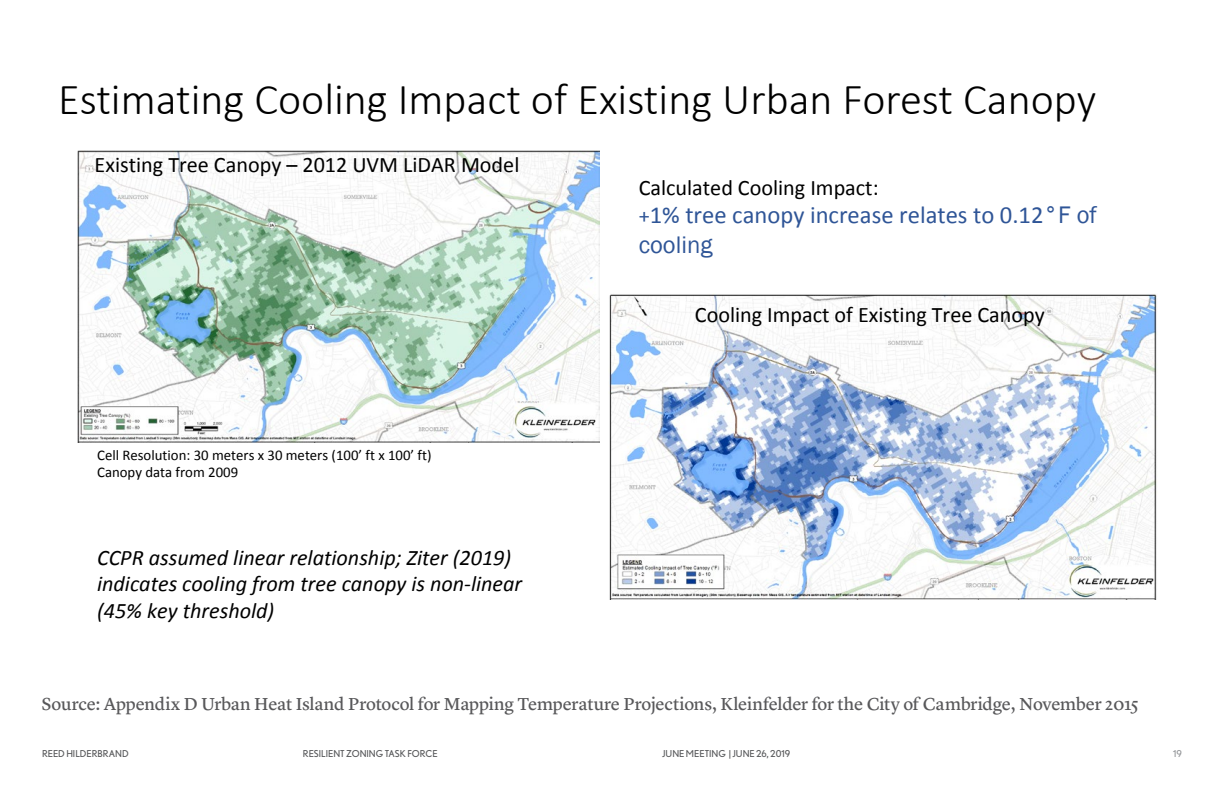
<style>
.page{position:relative;width:1224px;height:792px;background:#fff}
.page>*{position:absolute;margin:0;border:0;box-sizing:border-box;transform-origin:0 0}
.t1{font:300 44.3px "Calibri";color:#000}
.t2{font:24.6px "Calibri";color:#2f5597}
.t3{font:24.6px "Franklin Gothic";color:#2f5597}
.t4{font:italic 22.2px/26.5px "Calibri";color:#000}
.t5{font:22.2px "Calibri";color:#000}
.t6{font:18px "Lyon Text No 2";letter-spacing:-.015em;color:#58585a}
.t7{font:14.8px/17.2px "Calibri";color:#000}
.t8{font:9.5px "Nobel";color:#58595b}
.t9{font:9.5px "Nobel";color:#939598}
.s1{font-size:22.2px}
.s2{font-family:"Franklin Gothic"}
</style>
<div class="page">
<img style="left:77px;top:150px;width:522px;height:292px">
<img style="left:609px;top:294px;width:548px;height:305px">
<h1 class="t1" style="left:58px;top:72px;width:1040px">Estimating Cooling Impact of Existing Urban Forest Canopy</h1>
<p class="t5" style="left:95px;top:151px;width:426px">Existing Tree Canopy – 2012 UVM LiDAR Model</p>
<p class="t7" style="left:97px;top:446px;width:336px">Cell Resolution: 30 meters x 30 meters (100’ ft x 100’ ft)<br>Canopy data from 2009</p>
<p class="t4" style="left:97px;top:544px;width:427px">CCPR assumed linear relationship; Ziter (2019) indicates cooling from tree canopy is non-linear (45% key threshold)</p>
<p class="t5" style="left:639px;top:174px;width:241px">Calculated Cooling Impact:</p>
<h2 class="t2" style="left:639px;top:200px;width:460px"><span class="s1">+</span>1% tree canopy increase relates to 0.12<span class="s2">°F of</span></h2>
<h2 class="t3" style="left:639px;top:230px;width:75px">cooling</h2>
<p class="t5" style="left:695px;top:300px;width:351px">Cooling Impact of Existing Tree Canopy</p>
<p class="t6" style="left:42px;top:690px;width:1098px">Source: Appendix D Urban Heat Island Protocol for Mapping Temperature Projections, Kleinfelder for the City of Cambridge, November 2015</p>
<p class="t8" style="left:42px;top:748px;width:88px">REED HILDERBRAND</p>
<p class="t8" style="left:303px;top:748px;width:136px">RESILIENT ZONING TASK FORCE</p>
<p class="t8" style="left:662px;top:748px;width:130px">JUNE MEETING | JUNE 26, 2019</p>
<p class="t9" style="left:1173px;top:748px;width:10px">19</p>
</div>
